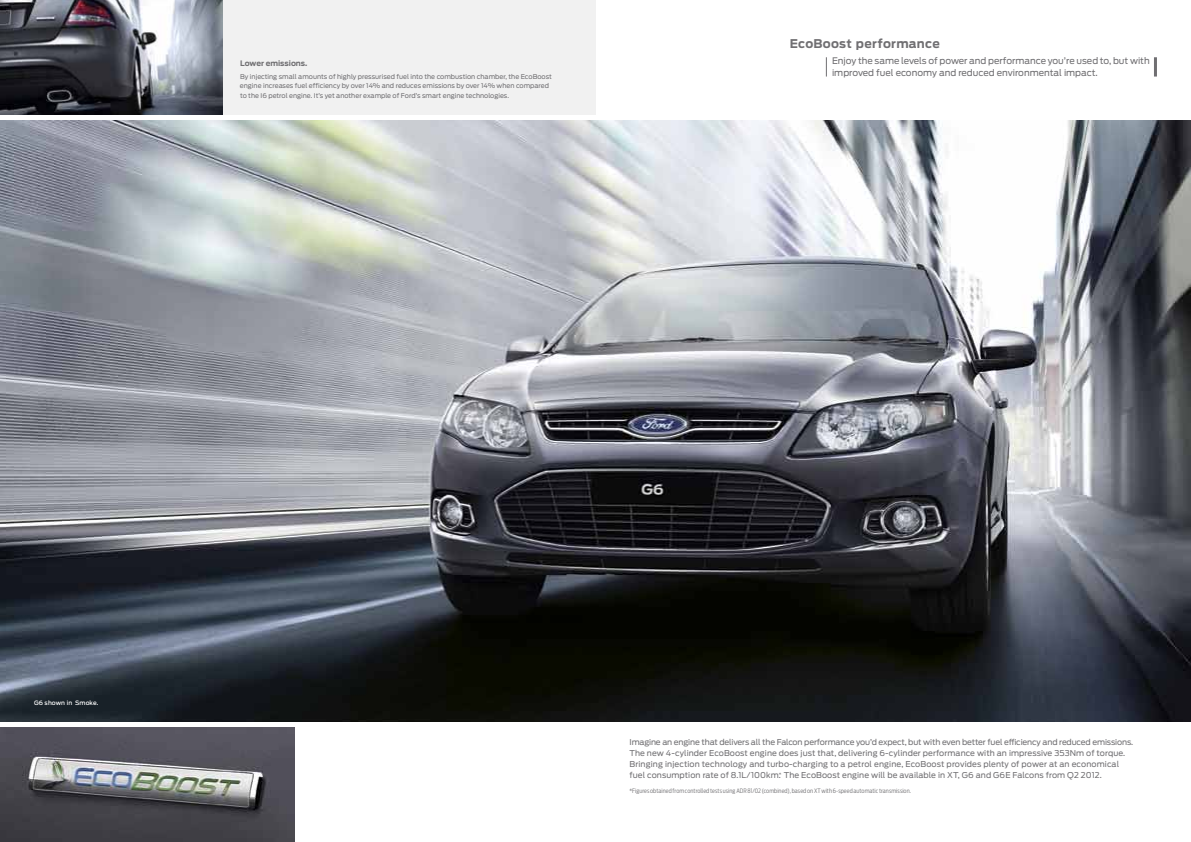
<style>
.page{position:relative;width:1191px;height:842px;background:#fff}
.page>*{position:absolute;margin:0;border:0;box-sizing:border-box;transform-origin:0 0}
.SPREAD_HEAD{font:700 12px "Ford Antenna";letter-spacing:.025em;color:#706f72}
.SPREAD_HEAD_TXT{font:9px/12px "Ford Antenna";color:#706f72}
.SPREAD_MAIN_BODY_TXT{font:8px/11px "Ford Antenna";letter-spacing:.01em;color:#706f72}
.Grey_Box_Head{font:700 7.5px "Ford Antenna";color:#706f72}
.Grey_Box_Copy{font:6.5px/9.2px "Ford Antenna";color:#706f72}
.DISCLAIMERS{font:300 6px "Ford Antenna Cond";letter-spacing:.01em;color:#706f72}
.CAPTIONS{font:500 6px "Ford Antenna";letter-spacing:.015em;color:#fff}
</style>
<div class="page">
<img style="left:0;top:0;width:223px;height:115px">
<img style="left:0;top:727px;width:295px;height:115px">
<img style="left:0;top:120px;width:1191px;height:602px">
<div style="left:223px;top:0;width:372px;height:115px;background:#f1f1f1"></div>
<hr style="left:1154px;top:57px;width:3px;height:20px;background:#706f72">
<svg style="left:826px;top:57px;width:1px;height:20px"></svg>
<p class="Grey_Box_Head" style="left:240px;top:56px;width:69px">Lower emissions.</p>
<p class="Grey_Box_Copy" style="left:240px;top:71px;width:313px">By injecting small amounts of highly pressurised fuel into the combustion chamber, the EcoBoost engine increases fuel efficiency by over 14% and reduces emissions by over 14% when compared to the I6 petrol engine. It’s yet another example of Ford’s smart engine technologies.</p>
<p class="SPREAD_HEAD" style="left:789px;top:33px;width:152px">EcoBoost performance</p>
<p class="SPREAD_HEAD_TXT" style="left:832px;top:54px;width:319px">Enjoy the same levels of power and performance you’re used to, but with improved fuel economy and reduced environmental impact.</p>
<p class="CAPTIONS" style="left:34px;top:697px;width:66px">G6 shown in Smoke.</p>
<p class="SPREAD_MAIN_BODY_TXT" style="left:629px;top:736px;width:505px">Imagine an engine that delivers all the Falcon performance you’d expect, but with even better fuel efficiency and reduced emissions.<br>The new 4-cylinder EcoBoost engine does just that, delivering 6-cylinder performance with an impressive 353Nm of torque.<br>Bringing injection technology and turbo-charging to a petrol engine, EcoBoost provides plenty of power at an economical fuel consumption rate of 8.1L/100km.<sup>*</sup> The EcoBoost engine will be available in XT, G6 and G6E Falcons from Q2 2012.</p>
<p class="DISCLAIMERS" style="left:629px;top:786px;width:283px">*Figures obtained from controlled tests using ADR 81/02 (combined), based on XT with 6-speed automatic transmission.</p>
</div>
